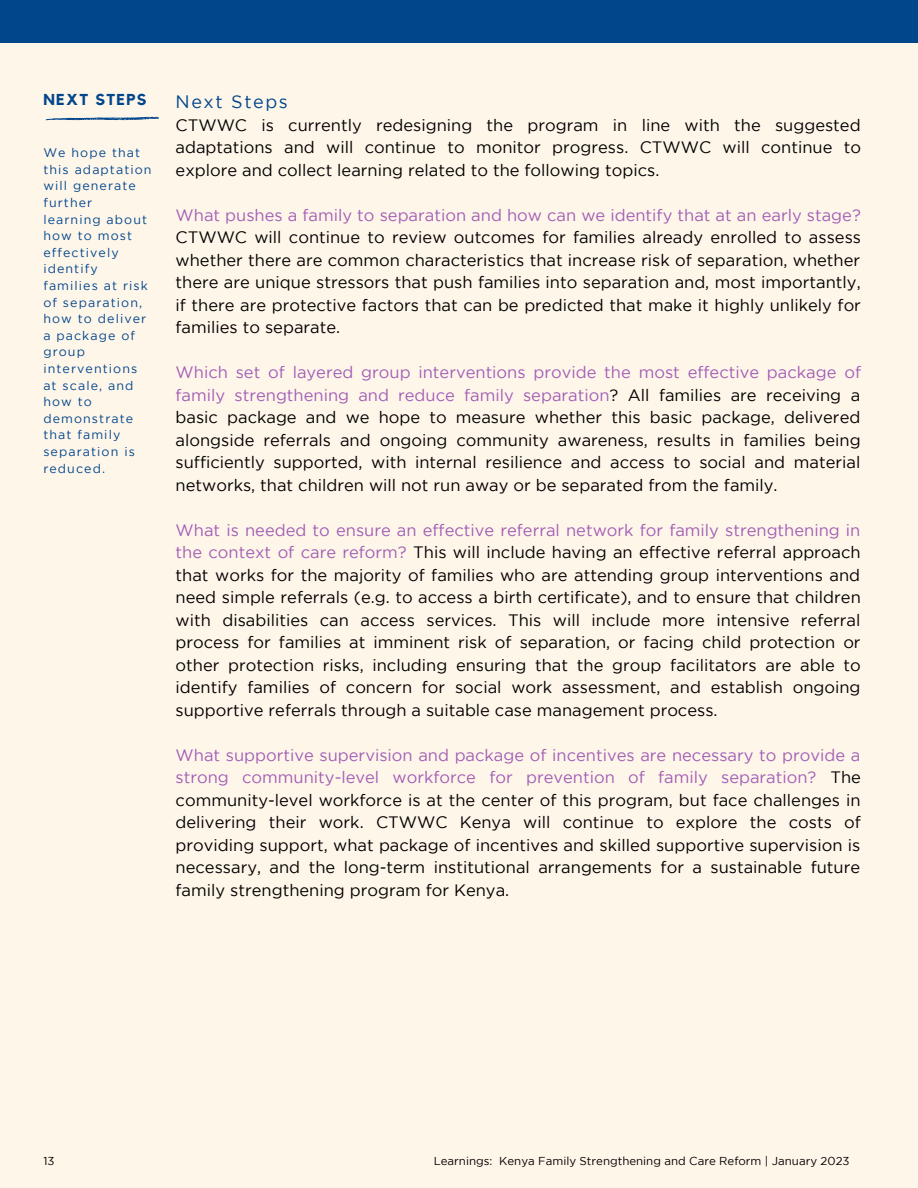
<style>
.page{position:relative;width:918px;height:1188px;background:#fff6ea}
.page>*{position:absolute;margin:0;border:0;box-sizing:border-box;transform-origin:0 0}
.t1{font:18px "Gotham";letter-spacing:.085em;color:#00468b}
.t2{font:16.5px/22.5px "Gotham";color:#000;text-align:justify}
.t3{font:16.5px "Gotham";color:#a25eb5}
.t4{font:700 15.75px "Kollektif";letter-spacing:.085em;color:#00468b}
.t5{font:12.45px/16.6px "Gotham";letter-spacing:.085em;color:#00468b}
.t6{font:11.55px "Gotham";color:#000}
.s1{color:#a25eb5}
</style>
<div class="page">
<div style="left:0;top:0;width:918px;height:43px;background:#00468b"></div>
<svg style="left:45px;top:116px;width:114px;height:5px"></svg>
<p class="t4" style="left:43px;top:92px;width:105px">NEXT STEPS</p>
<p class="t5" style="left:43px;top:145px;width:110px">We hope that this adaptation will generate further learning about how to most effectively identify families at risk of separation, how to deliver a package of group interventions at scale, and how to demonstrate that family separation is reduced.</p>
<p class="t1" style="left:176px;top:95px;width:114px">Next Steps</p>
<p class="t2" style="left:176px;top:115px;width:687px">CTWWC is currently redesigning the program in line with the suggested adaptations and will continue to monitor progress. CTWWC will continue to explore and collect learning related to the following topics.</p>
<p class="t3" style="left:176px;top:209px;width:687px">What pushes a family to separation and how can we identify that at an early stage?</p>
<p class="t2" style="left:176px;top:227px;width:687px">CTWWC will continue to review outcomes for families already enrolled to assess whether there are common characteristics that increase risk of separation, whether there are unique stressors that push families into separation and, most importantly, if there are protective factors that can be predicted that make it highly unlikely for families to separate.</p>
<p class="t2" style="left:176px;top:362px;width:687px"><span class="s1">Which set of layered group interventions provide the most effective package of family strengthening and reduce family separation</span>? All families are receiving a basic package and we hope to measure whether this basic package, delivered alongside referrals and ongoing community awareness, results in families being sufficiently supported, with internal resilience and access to social and material networks, that children will not run away or be separated from the family.</p>
<p class="t2" style="left:176px;top:520px;width:687px"><span class="s1">What is needed to ensure an effective referral network for family strengthening in the context of care reform?</span> This will include having an effective referral approach that works for the majority of families who are attending group interventions and need simple referrals (e.g. to access a birth certificate), and to ensure that children with disabilities can access services. This will include more intensive referral process for families at imminent risk of separation, or facing child protection or other protection risks, including ensuring that the group facilitators are able to identify families of concern for social work assessment, and establish ongoing supportive referrals through a suitable case management process.</p>
<p class="t2" style="left:176px;top:745px;width:687px"><span class="s1">What supportive supervision and package of incentives are necessary to provide a strong community-level workforce for prevention of family separation?</span> The community-level workforce is at the center of this program, but face challenges in delivering their work. CTWWC Kenya will continue to explore the costs of providing support, what package of incentives and skilled supportive supervision is necessary, and the long-term institutional arrangements for a sustainable future family strengthening program for Kenya.</p>
<p class="t6" style="left:43px;top:1157px;width:13px">13</p>
<p class="t6" style="left:434px;top:1157px;width:417px">Learnings: Kenya Family Strengthening and Care Reform | January 2023</p>
</div>
